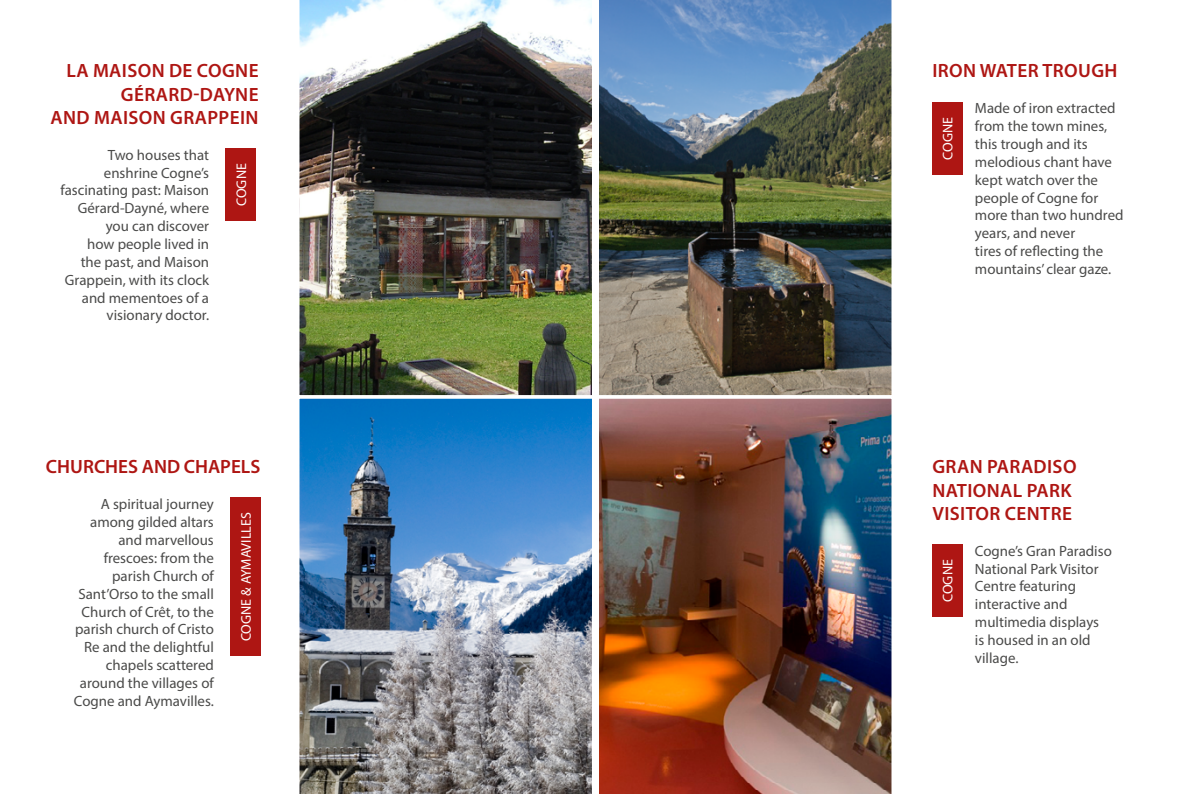
<style>
.page{position:relative;width:1191px;height:794px;background:#fff}
.page>*{position:absolute;margin:0;border:0;box-sizing:border-box;transform-origin:0 0}
.t1{font:600 19.25px/23.1px "Myriad Pro";letter-spacing:.02em;color:#ae1613;text-align:right}
.t2{font:600 19.25px "Myriad Pro";color:#ae1613}
.t3{font:14.88px/17.8px "Myriad Pro";color:#4a4a49;text-align:right}
.t4{font:14px "Myriad Pro";color:#fff}
</style>
<div class="page">
<img style="left:299px;top:0;width:293px;height:395px">
<img style="left:299px;top:395px;width:293px;height:399px">
<img style="left:599px;top:0;width:293px;height:395px">
<img style="left:599px;top:395px;width:293px;height:399px">
<div style="left:225px;top:148px;width:31px;height:73px;background:#ae1613"></div>
<div style="left:230px;top:497px;width:31px;height:159px;background:#ae1613"></div>
<div style="left:932px;top:102px;width:30px;height:72px;background:#ae1613"></div>
<div style="left:932px;top:544px;width:30px;height:73px;background:#ae1613"></div>
<p class="t1" style="left:51px;top:59px;width:209px">LA MAISON DE COGNE<br>GÉRARD-DAYNE<br>AND MAISON GRAPPEIN</p>
<p class="t3" style="left:60px;top:145px;width:150px">Two houses that enshrine Cogne’s fascinating past: Maison<br>Gérard-Dayné, where you can discover<br>how people lived in<br>the past, and Maison<br>Grappein, with its clock and mementoes of a visionary doctor.</p>
<p class="t4" style="left:233px;top:206px;width:44px;rotate:-90deg">COGNE</p>
<p class="t2" style="left:46px;top:455px;width:216px">CHURCHES AND CHAPELS</p>
<p class="t3" style="left:74px;top:495px;width:141px">A spiritual journey among gilded altars and marvellous frescoes: from the parish Church of<br>Sant’Orso to the small<br>Church of Crêt, to the parish church of Cristo<br>Re and the delightful chapels scattered around the villages of<br>Cogne and Aymavilles.</p>
<p class="t4" style="left:237px;top:641px;width:131px;rotate:-90deg">COGNE &amp; AYMAVILLES</p>
<p class="t1" style="left:932px;top:59px;width:187px">IRON WATER TROUGH</p>
<p class="t4" style="left:939px;top:160px;width:44px;rotate:-90deg">COGNE</p>
<p class="t3" style="left:975px;top:99px;width:150px;text-align:left">Made of iron extracted from the town mines, this trough and its melodious chant have kept watch over the people of Cogne for more than two hundred years, and never<br>tires of reflecting the mountains’ clear gaze.</p>
<p class="t1" style="left:932px;top:455px;width:146px;text-align:left">GRAN PARADISO<br>NATIONAL PARK<br>VISITOR CENTRE</p>
<p class="t4" style="left:939px;top:602px;width:44px;rotate:-90deg">COGNE</p>
<p class="t3" style="left:975px;top:541px;width:138px;text-align:left">Cogne’s Gran Paradiso<br>National Park Visitor<br>Centre featuring interactive and multimedia displays is housed in an old village.</p>
</div>
